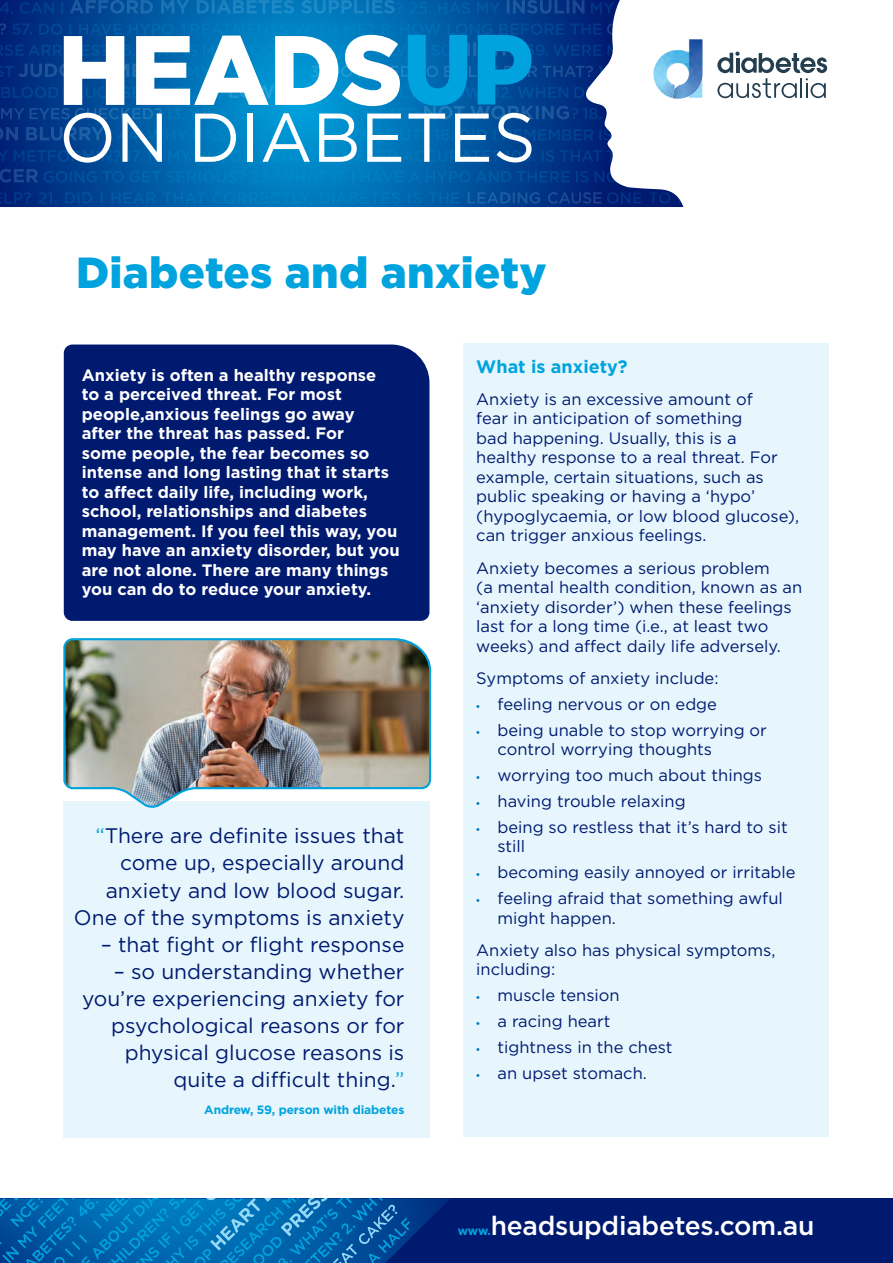
<style>
.page{position:relative;width:893px;height:1263px;background:#fff}
.page>*{position:absolute;margin:0;border:0;box-sizing:border-box;transform-origin:0 0}
.t1{font:900 43.5px "Gotham";letter-spacing:.005em;color:#00a3de}
.t2{font:500 26.4px "Gotham";letter-spacing:-.01em;color:#fff}
.t3{font:21px/27px "Gotham";color:#001a70;text-align:right}
.t4{font:700 18px "Gotham";color:#00a3de}
.D_Body{font:16.5px/19.5px "Gotham";color:#001a70}
.t5{font:700 16.5px/19.5px "Gotham";color:#fff}
.t6{font:700 12px "Gotham";letter-spacing:-.01em;color:#00a3de}
.s1{color:#00a3de}
.s2{font-family:"Myriad Pro";font-size:13.5px;color:#0077c0}
.s3{font-weight:700;font-size:12px;color:#00a3de}
</style>
<div class="page">
<svg style="left:0;top:0;width:684px;height:207px;background:#1562a7"></svg>
<div style="left:463px;top:343px;width:366px;height:794px;background:#e6f6fc"></div>
<div style="left:63px;top:801px;width:366px;height:336px;background:#e6f6fc"></div>
<div style="left:0;top:1198px;width:893px;height:65px;background:#001a70"></div>
<svg style="left:0;top:1198px;width:449px;height:65px;background:#0363aa"></svg>
<div style="left:64px;top:344px;width:365px;height:277px;background:#001a70"></div>
<img style="left:63px;top:638px;width:369px;height:172px">
<svg style="left:0;top:23px;width:828px;height:140px"></svg>
<p class="t1" style="left:76px;top:247px;width:472px">Diabetes and anxiety</p>
<p class="t5" style="left:82px;top:365px;width:296px">Anxiety is often a healthy response</p>
<p class="t5" style="left:82px;top:384px;width:274px">to a perceived threat. For most people,anxious feelings go away</p>
<p class="t5" style="left:82px;top:423px;width:264px">after the threat has passed. For</p>
<p class="t5" style="left:82px;top:443px;width:319px">some people, the fear becomes so intense and long lasting that it starts to affect daily life, including work, school, relationships and diabetes management. If you feel this way, you may have an anxiety disorder, but you are not alone. There are many things you can do to reduce your anxiety.</p>
<p class="t3" style="left:74px;top:822px;width:332px"><span class="s1">“</span>There are definite issues that come up, especially around anxiety and low blood sugar.<br>One of the symptoms is anxiety</p>
<p class="t3" style="left:101px;top:930px;width:305px">– that fight or flight response</p>
<p class="t3" style="left:82px;top:957px;width:324px">– so understanding whether you’re experiencing anxiety for psychological reasons or for physical glucose reasons is quite a difficult thing.<span class="s1">”</span></p>
<p class="t6" style="left:204px;top:1102px;width:202px">Andrew, 59, person with diabetes</p>
<p class="t4" style="left:476px;top:356px;width:153px">What is anxiety?</p>
<p class="D_Body" style="left:476px;top:389px;width:324px">Anxiety is an excessive amount of<br>fear in anticipation of something<br>bad happening. Usually, this is a healthy response to a real threat. For example, certain situations, such as public speaking or having a ‘hypo’ (hypoglycaemia, or low blood glucose), can trigger anxious feelings.</p>
<p class="D_Body" style="left:476px;top:558px;width:328px">Anxiety becomes a serious problem<br>(a mental health condition, known as an ‘anxiety disorder’) when these feelings last for a long time (i.e., at least two weeks) and affect daily life adversely.</p>
<p class="D_Body" style="left:476px;top:668px;width:244px">Symptoms of anxiety include:</p>
<p class="D_Body" style="left:476px;top:694px;width:242px"><span class="s2">•</span> feeling nervous or on edge</p>
<p class="D_Body" style="left:497px;top:720px;width:271px;text-indent:-21px"><span class="s2">•</span> being unable to stop worrying or control worrying thoughts</p>
<p class="D_Body" style="left:476px;top:765px;width:287px"><span class="s2">•</span> worrying too much about things</p>
<p class="D_Body" style="left:476px;top:791px;width:211px"><span class="s2">•</span> having trouble relaxing</p>
<p class="D_Body" style="left:497px;top:817px;width:292px;text-indent:-21px"><span class="s2">•</span> being so restless that it’s hard to sit still</p>
<p class="D_Body" style="left:476px;top:862px;width:321px"><span class="s2">•</span> becoming easily annoyed or irritable</p>
<p class="D_Body" style="left:497px;top:888px;width:287px;text-indent:-21px"><span class="s2">•</span> feeling afraid that something awful might happen.</p>
<p class="D_Body" style="left:476px;top:940px;width:301px">Anxiety also has physical symptoms, including:</p>
<p class="D_Body" style="left:476px;top:985px;width:145px"><span class="s2">•</span> muscle tension</p>
<p class="D_Body" style="left:476px;top:1011px;width:136px"><span class="s2">•</span> a racing heart</p>
<p class="D_Body" style="left:476px;top:1037px;width:198px"><span class="s2">•</span> tightness in the chest</p>
<p class="D_Body" style="left:476px;top:1063px;width:172px"><span class="s2">•</span> an upset stomach.</p>
<p class="t2" style="left:458px;top:1211px;width:358px"><span class="s3">www.</span>headsupdiabetes.com.au</p>
</div>
